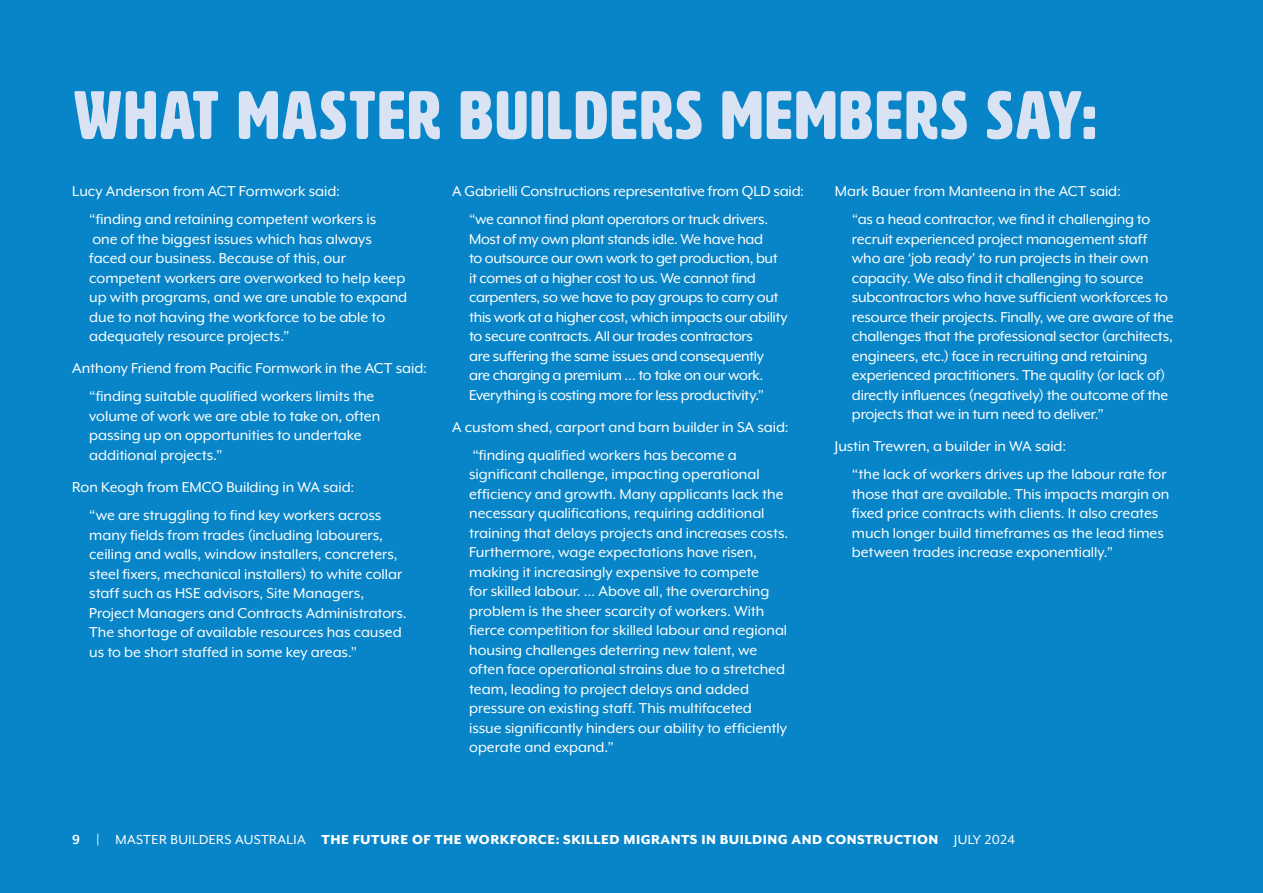
<style>
.page{position:relative;width:1263px;height:893px;background:#0785c8}
.page>*{position:absolute;margin:0;border:0;box-sizing:border-box;transform-origin:0 0}
.Section_head_white{font:67.5px "HWT Artz";letter-spacing:.04em;color:#dae3f3}
.Body_white_quote{font:16.5px/19.5px "Mr Eaves XL Mod OT";letter-spacing:-.005em;color:#fff}
.Body_white{font:16.5px "Mr Eaves XL Mod OT";letter-spacing:-.005em;color:#fff}
.t1{font:800 15px "Mr Eaves XL Mod OT";letter-spacing:.03em;color:#fff}
.s1{font-weight:700}
.s2{font-weight:400}
</style>
<div class="page">
<p class="Section_head_white" style="left:74px;top:80px;width:1024px">WHAT MASTER BUILDERS MEMBERS SAY:</p>
<p class="Body_white" style="left:72px;top:183px;width:269px">Lucy Anderson from ACT Formwork said:</p>
<p class="Body_white_quote" style="left:89px;top:209px;width:319px">“finding and retaining competent workers is<br>one of the biggest issues which has always faced our business. Because of this, our competent workers are overworked to help keep up with programs, and we are unable to expand due to not having the workforce to be able to adequately resource projects.”</p>
<p class="Body_white" style="left:72px;top:360px;width:356px">Anthony Friend from Pacific Formwork in the ACT said:</p>
<p class="Body_white_quote" style="left:89px;top:387px;width:292px">“finding suitable qualified workers limits the volume of work we are able to take on, often passing up on opportunities to undertake additional projects.”</p>
<p class="Body_white" style="left:72px;top:479px;width:283px">Ron Keogh from EMCO Building in WA said:</p>
<p class="Body_white_quote" style="left:89px;top:505px;width:319px">“we are struggling to find key workers across many fields from trades (including labourers, ceiling and walls, window installers, concreters, steel fixers, mechanical installers) to white collar staff such as HSE advisors, Site Managers, Project Managers and Contracts Administrators.<br>The shortage of available resources has caused us to be short staffed in some key areas.”</p>
<p class="Body_white" style="left:452px;top:183px;width:353px">A Gabrielli Constructions representative from QLD said:</p>
<p class="Body_white_quote" style="left:469px;top:209px;width:320px">“we cannot find plant operators or truck drivers.<br>Most of my own plant stands idle. We have had<br>to outsource our own work to get production, but it comes at a higher cost to us. We cannot find carpenters, so we have to pay groups to carry out this work at a higher cost, which impacts our ability to secure contracts. All our trades contractors<br>are suffering the same issues and consequently are charging a premium … to take on our work.<br>Everything is costing more for less productivity.”</p>
<p class="Body_white" style="left:452px;top:419px;width:338px">A custom shed, carport and barn builder in SA said:</p>
<p class="Body_white_quote" style="left:469px;top:445px;width:321px">“finding qualified workers has become a significant challenge, impacting operational efficiency and growth. Many applicants lack the necessary qualifications, requiring additional training that delays projects and increases costs.<br>Furthermore, wage expectations have risen, making it increasingly expensive to compete<br>for skilled labour. … Above all, the overarching problem is the sheer scarcity of workers. With fierce competition for skilled labour and regional housing challenges deterring new talent, we often face operational strains due to a stretched team, leading to project delays and added pressure on existing staff. This multifaceted issue significantly hinders our ability to efficiently operate and expand.”</p>
<p class="Body_white" style="left:835px;top:183px;width:287px">Mark Bauer from Manteena in the ACT said:</p>
<p class="Body_white_quote" style="left:852px;top:209px;width:323px">“as a head contractor, we find it challenging to recruit experienced project management staff who are ‘job ready’ to run projects in their own capacity. We also find it challenging to source subcontractors who have sufficient workforces to resource their projects. Finally, we are aware of the challenges that the professional sector (architects, engineers, etc.) face in recruiting and retaining experienced practitioners. The quality (or lack of) directly influences (negatively) the outcome of the projects that we in turn need to deliver.”</p>
<p class="Body_white" style="left:835px;top:438px;width:233px">Justin Trewren, a builder in WA said:</p>
<p class="Body_white_quote" style="left:852px;top:465px;width:319px">“the lack of workers drives up the labour rate for those that are available. This impacts margin on fixed price contracts with clients. It also creates much longer build timeframes as the lead times between trades increase exponentially.”</p>
<p class="t1" style="left:72px;top:832px;width:944px"><span class="s1">9 |</span> <span class="s2">MASTER BUILDERS AUSTRALIA</span> THE FUTURE OF THE WORKFORCE: SKILLED MIGRANTS IN BUILDING AND CONSTRUCTION <span class="s2">JULY 2024</span></p>
</div>
